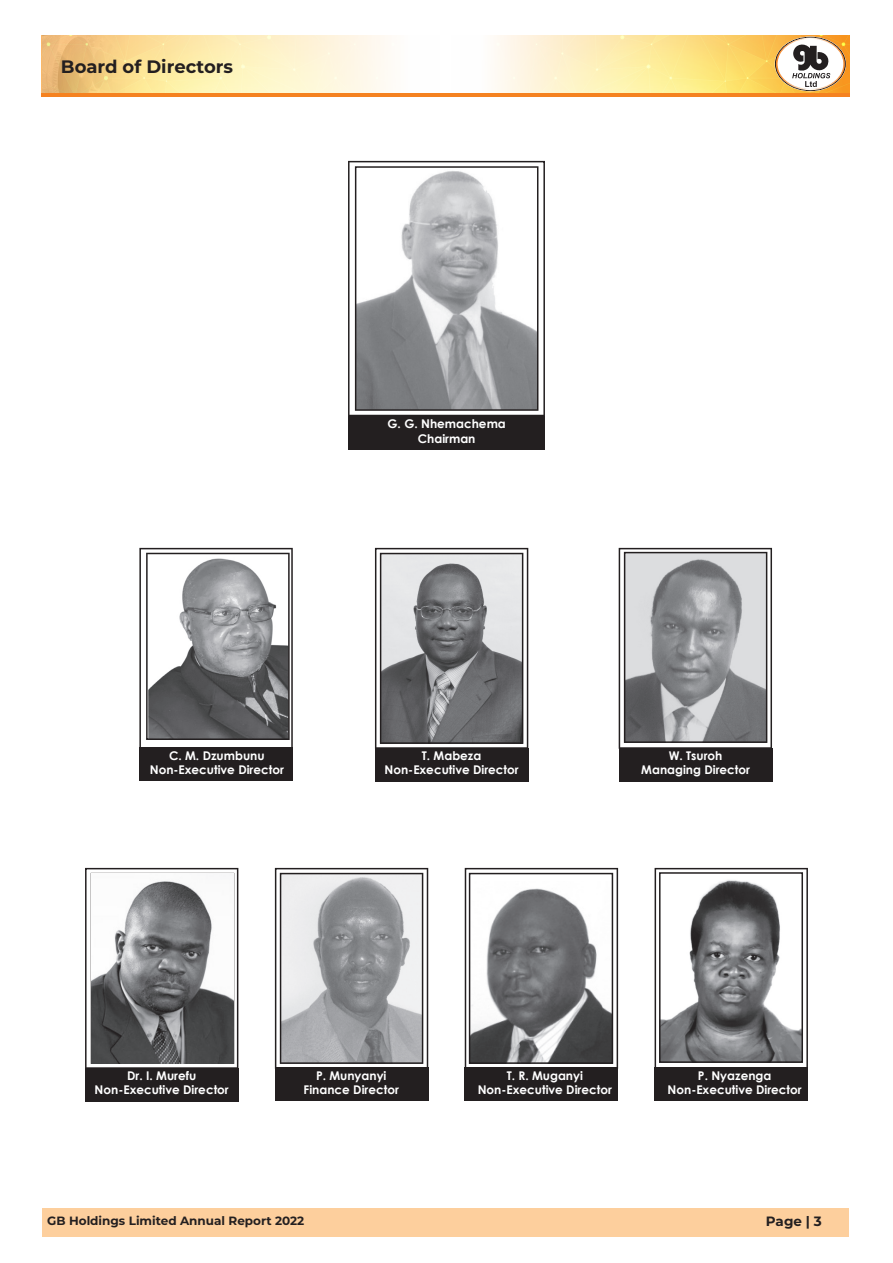
<style>
.page{position:relative;width:893px;height:1263px;background:#fff}
.page>*{position:absolute;margin:0;border:0;box-sizing:border-box;transform-origin:0 0}
.t1{font:700 18px "Montserrat";color:#231f20}
.t2{font:700 13.5px "Montserrat";color:#231f20}
.t3{font:700 12px/14.4px "Century Gothic";color:#fff;text-align:center}
.t4{font:700 12px "Montserrat";color:#231f20}
</style>
<div class="page">
<img style="left:495px;top:35px;width:355px;height:58px">
<img style="left:42px;top:35px;width:85px;height:58px">
<hr style="left:41px;top:93px;width:809px;height:4px;background:#f58220">
<svg style="left:775px;top:37px;width:71px;height:54px"></svg>
<div style="left:43px;top:1208px;width:806px;height:28px;background:#fdcf9d"></div>
<svg style="left:348px;top:161px;width:197px;height:255px"></svg>
<div style="left:348px;top:416px;width:197px;height:33px;background:#231f20"></div>
<svg style="left:619px;top:548px;width:153px;height:201px;background:#a1a2a4"></svg>
<div style="left:619px;top:749px;width:153px;height:33px;background:#231f20"></div>
<svg style="left:85px;top:868px;width:153px;height:201px"></svg>
<img style="left:91px;top:873px;width:142px;height:190px">
<div style="left:85px;top:1069px;width:153px;height:33px;background:#231f20"></div>
<svg style="left:375px;top:548px;width:153px;height:201px;background:#959598"></svg>
<div style="left:375px;top:749px;width:153px;height:33px;background:#231f20"></div>
<svg style="left:465px;top:868px;width:153px;height:199px"></svg>
<div style="left:465px;top:1067px;width:153px;height:33px;background:#231f20"></div>
<img style="left:472px;top:881px;width:138px;height:180px">
<div style="left:469px;top:873px;width:144px;height:191px;border:2px solid #231f20"></div>
<svg style="left:275px;top:868px;width:153px;height:199px"></svg>
<div style="left:275px;top:1067px;width:153px;height:33px;background:#231f20"></div>
<svg style="left:139px;top:548px;width:154px;height:199px"></svg>
<div style="left:139px;top:747px;width:154px;height:33px;background:#231f20"></div>
<svg style="left:655px;top:868px;width:153px;height:199px"></svg>
<div style="left:655px;top:1067px;width:153px;height:33px;background:#231f20"></div>
<img style="left:662px;top:875px;width:138px;height:185px">
<div style="left:659px;top:872px;width:144px;height:191px;border:2px solid #231f20"></div>
<p class="t1" style="left:61px;top:53px;width:174px">Board of Directors</p>
<p class="t3" style="left:388px;top:416px;width:120px">G. G. Nhemachema<br>Chairman</p>
<p class="t3" style="left:150px;top:748px;width:136px">C. M. Dzumbunu<br>Non-Executive Director</p>
<p class="t3" style="left:385px;top:747px;width:136px">T. Mabeza<br>Non-Executive Director</p>
<p class="t3" style="left:641px;top:747px;width:110px">W. Tsuroh<br>Managing Director</p>
<p class="t3" style="left:95px;top:1067px;width:136px">Dr. I. Murefu<br>Non-Executive Director</p>
<p class="t3" style="left:304px;top:1068px;width:97px">P. Munyanyi<br>Finance Director</p>
<p class="t3" style="left:478px;top:1068px;width:136px">T. R. Muganyi<br>Non-Executive Director</p>
<p class="t3" style="left:668px;top:1068px;width:136px">P. Nyazenga<br>Non-Executive Director</p>
<p class="t4" style="left:47px;top:1212px;width:259px">GB Holdings Limited Annual Report 2022</p>
<p class="t2" style="left:766px;top:1212px;width:57px">Page | 3</p>
</div>
